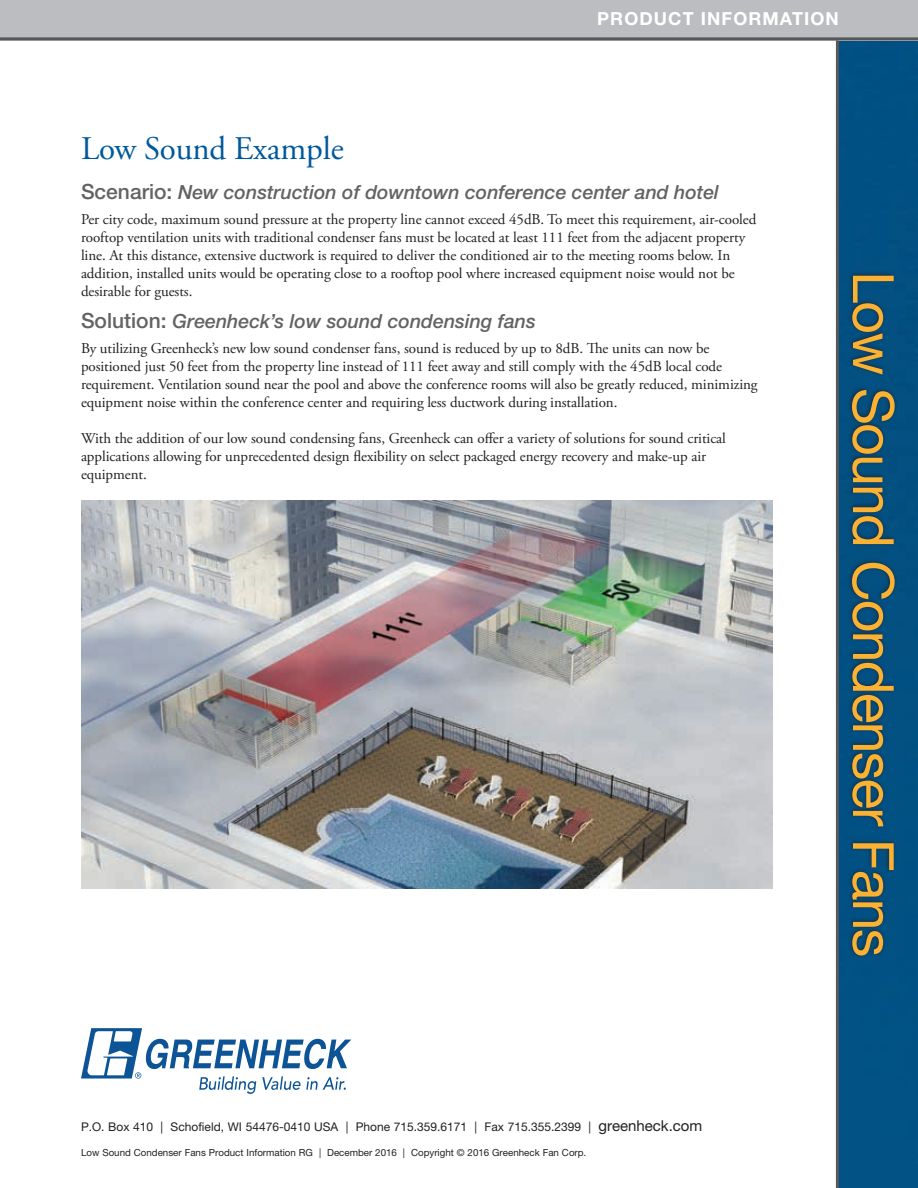
<style>
.page{position:relative;width:918px;height:1188px;background:#fff}
.page>*{position:absolute;margin:0;border:0;box-sizing:border-box;transform-origin:0 0}
.t1{font:57px "Helvetica Neue LT Std";letter-spacing:-.03em;color:#fbb131}
.t2{font:33px "Adobe Garamond Pro";letter-spacing:-.005em;color:#00599b}
.t3{font:italic 500 19.5px "Helvetica Neue LT Std";color:#636366}
.t4{font:700 18px "Helvetica Neue LT Std";letter-spacing:.06em;color:#fff}
.t5{font:15px/18px "Adobe Garamond Pro";letter-spacing:-.005em;color:#231f20}
.t6{font:12px "Helvetica Neue LT Std";color:#231f20}
.t7{font:9.75px "Helvetica Neue LT Std";color:#231f20}
.s1{font-style:normal;font-size:21px}
.s2{font-size:15px}
</style>
<div class="page">
<div style="left:839px;top:40px;width:79px;height:1148px;background:#025084"></div>
<div style="left:0;top:0;width:918px;height:40px;background:#bcbdc0"></div>
<hr style="left:836px;top:40px;width:3px;height:1148px;background:#57585a">
<div style="left:847px;top:271px;width:51px;height:688px;background:#231f20;opacity:.75"></div>
<hr style="left:0;top:37px;width:918px;height:3px;background:#57585a">
<svg style="left:81px;top:1028px;width:270px;height:66px"></svg>
<img style="left:81px;top:500px;width:691px;height:389px">
<p class="t4" style="left:597px;top:8px;width:243px">PRODUCT INFORMATION</p>
<h2 class="t2" style="left:81px;top:129px;width:264px">Low Sound Example</h2>
<h3 class="t3" style="left:81px;top:181px;width:640px"><span class="s1">Scenario:</span> New construction of downtown conference center and hotel</h3>
<p class="t5" style="left:81px;top:211px;width:677px">Per city code, maximum sound pressure at the property line cannot exceed 45dB. To meet this requirement, air-cooled rooftop ventilation units with traditional condenser fans must be located at least 111 feet from the adjacent property line. At this distance, extensive ductwork is required to deliver the conditioned air to the meeting rooms below. In addition, installed units would be operating close to a rooftop pool where increased equipment noise would not be desirable for guests.</p>
<h3 class="t3" style="left:81px;top:310px;width:456px"><span class="s1">Solution:</span> Greenheck’s low sound condensing fans</h3>
<p class="t5" style="left:81px;top:340px;width:678px">By utilizing Greenheck’s new low sound condenser fans, sound is reduced by up to 8dB. The units can now be positioned just 50 feet from the property line instead of 111 feet away and still comply with the 45dB local code requirement. Ventilation sound near the pool and above the conference rooms will also be greatly reduced, minimizing equipment noise within the conference center and requiring less ductwork during installation.</p>
<p class="t5" style="left:81px;top:430px;width:647px">With the addition of our low sound condensing fans, Greenheck can offer a variety of solutions for sound critical applications allowing for unprecedented design flexibility on select packaged energy recovery and make-up air equipment.</p>
<h1 class="t1" style="left:907px;top:271px;width:687px;rotate:90deg">Low Sound Condenser Fans</h1>
<p class="t6" style="left:81px;top:1120px;width:623px">P.O. Box 410 | Schofield, WI 54476-0410 USA | Phone 715.359.6171 | Fax 715.355.2399 | <span class="s2">greenheck.com</span></p>
<p class="t7" style="left:81px;top:1147px;width:507px">Low Sound Condenser Fans Product Information RG | December 2016 | Copyright © 2016 Greenheck Fan Corp.</p>
</div>
